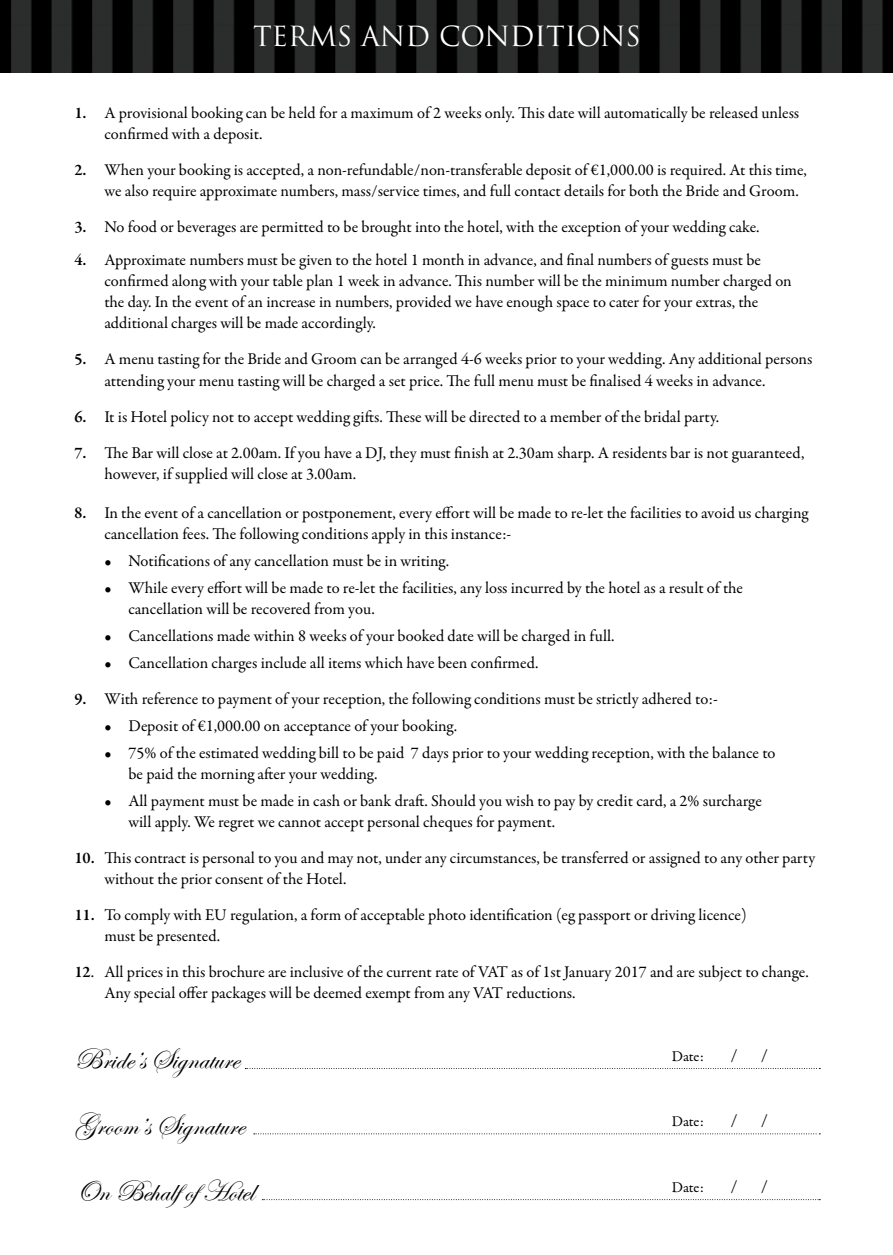
<style>
.page{position:relative;width:893px;height:1255px;background:#fff}
.page>*{position:absolute;margin:0;border:0;box-sizing:border-box;transform-origin:0 0}
.t1{font:30px "Edwardian Script ITC";color:#000}
.t2{font:27px "Trajan Pro";color:#fff}
.t3{font:18px "Garamond Premr Pro";color:#000}
.t4{font:16.5px/21px "Garamond Premr Pro";color:#000}
.t5{font:15px "Garamond Premr Pro";letter-spacing:-.01em;color:#000}
.s1{font-weight:600}
</style>
<div class="page">
<img style="left:0;top:0;width:893px;height:72px">
<svg style="left:245px;top:1068px;width:575px;height:1px"></svg>
<svg style="left:254px;top:1133px;width:566px;height:1px"></svg>
<svg style="left:262px;top:1199px;width:558px;height:1px"></svg>
<p class="t2" style="left:253px;top:19px;width:390px">TERMS AND CONDITIONS</p>
<p class="t4" style="left:104px;top:103px;width:696px;text-indent:-30px"><span class="s1">1.</span> A provisional booking can be held for a maximum of 2 weeks only. This date will automatically be released unless confirmed with a deposit.</p>
<p class="t4" style="left:104px;top:160px;width:704px;text-indent:-30px"><span class="s1">2.</span> When your booking is accepted, a non-refundable/non-transferable deposit of €1,000.00 is required. At this time, we also require approximate numbers, mass/service times, and full contact details for both the Bride and Groom.</p>
<p class="t4" style="left:74px;top:217px;width:687px"><span class="s1">3.</span> No food or beverages are permitted to be brought into the hotel, with the exception of your wedding cake.</p>
<p class="t4" style="left:104px;top:250px;width:689px;text-indent:-30px"><span class="s1">4.</span> Approximate numbers must be given to the hotel 1 month in advance, and final numbers of guests must be confirmed along with your table plan 1 week in advance. This number will be the minimum number charged on the day. In the event of an increase in numbers, provided we have enough space to cater for your extras, the additional charges will be made accordingly.</p>
<p class="t4" style="left:104px;top:349px;width:709px;text-indent:-30px"><span class="s1">5.</span> A menu tasting for the Bride and Groom can be arranged 4-6 weeks prior to your wedding. Any additional persons attending your menu tasting will be charged a set price. The full menu must be finalised 4 weeks in advance.</p>
<p class="t4" style="left:74px;top:406px;width:646px"><span class="s1">6.</span> It is Hotel policy not to accept wedding gifts. These will be directed to a member of the bridal party.</p>
<p class="t4" style="left:104px;top:442px;width:701px;text-indent:-30px"><span class="s1">7.</span> The Bar will close at 2.00am. If you have a DJ, they must finish at 2.30am sharp. A residents bar is not guaranteed, however, if supplied will close at 3.00am.</p>
<p class="t4" style="left:104px;top:502px;width:705px;text-indent:-30px"><span class="s1">8.</span> In the event of a cancellation or postponement, every effort will be made to re-let the facilities to avoid us charging cancellation fees. The following conditions apply in this instance:-</p>
<p class="t4" style="left:104px;top:550px;width:346px">• Notifications of any cancellation must be in writing.</p>
<p class="t4" style="left:128px;top:577px;width:616px;text-indent:-24px">• While every effort will be made to re-let the facilities, any loss incurred by the hotel as a result of the cancellation will be recovered from you.</p>
<p class="t4" style="left:104px;top:625px;width:512px">• Cancellations made within 8 weeks of your booked date will be charged in full.</p>
<p class="t4" style="left:104px;top:652px;width:436px">• Cancellation charges include all items which have been confirmed.</p>
<p class="t4" style="left:74px;top:688px;width:645px"><span class="s1">9.</span> With reference to payment of your reception, the following conditions must be strictly adhered to:-</p>
<p class="t4" style="left:104px;top:715px;width:354px">• Deposit of €1,000.00 on acceptance of your booking.</p>
<p class="t4" style="left:128px;top:742px;width:649px;text-indent:-24px">• 75% of the estimated wedding bill to be paid 7 days prior to your wedding reception, with the balance to be paid the morning after your wedding.</p>
<p class="t4" style="left:128px;top:790px;width:635px;text-indent:-24px">• All payment must be made in cash or bank draft. Should you wish to pay by credit card, a 2% surcharge will apply. We regret we cannot accept personal cheques for payment.</p>
<p class="t4" style="left:104px;top:847px;width:712px;text-indent:-30px"><span class="s1">10.</span> This contract is personal to you and may not, under any circumstances, be transferred or assigned to any other party without the prior consent of the Hotel.</p>
<p class="t4" style="left:104px;top:904px;width:644px;text-indent:-30px"><span class="s1">11.</span> To comply with EU regulation, a form of acceptable photo identification (eg passport or driving licence) must be presented.</p>
<p class="t4" style="left:104px;top:961px;width:706px;text-indent:-30px"><span class="s1">12</span>. All prices in this brochure are inclusive of the current rate of VAT as of 1st January 2017 and are subject to change.<br>Any special offer packages will be deemed exempt from any VAT reductions.</p>
<p class="t1" style="left:74px;top:1042px;width:166px">Bride’s Signature</p>
<p class="t1" style="left:74px;top:1108px;width:171px">Groom’s Signature</p>
<p class="t1" style="left:74px;top:1174px;width:181px">On BehalfofHotel</p>
<p class="t5" style="left:672px;top:1046px;width:33px">Date:</p>
<p class="t3" style="left:730px;top:1044px;width:9px">/</p>
<p class="t3" style="left:761px;top:1044px;width:9px">/</p>
<p class="t5" style="left:672px;top:1112px;width:33px">Date:</p>
<p class="t3" style="left:730px;top:1109px;width:9px">/</p>
<p class="t3" style="left:761px;top:1109px;width:9px">/</p>
<p class="t5" style="left:672px;top:1177px;width:33px">Date:</p>
<p class="t3" style="left:730px;top:1175px;width:9px">/</p>
<p class="t3" style="left:761px;top:1175px;width:9px">/</p>
</div>
